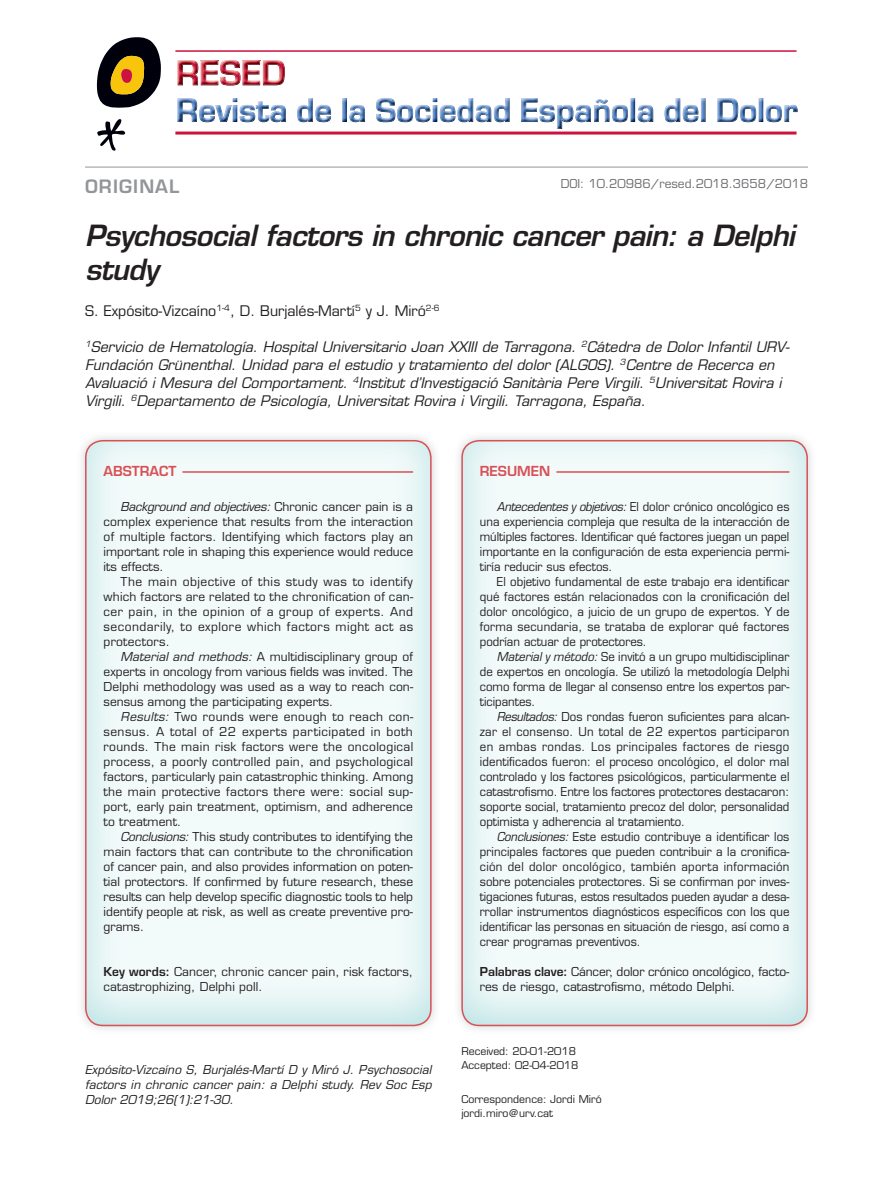
<style>
.page{position:relative;width:893px;height:1191px;background:#fff}
.page>*{position:absolute;margin:0;border:0;box-sizing:border-box;transform-origin:0 0}
.t1{font:italic 600 28.5px/34.2px "Eurostile LT Std";letter-spacing:-.02em;color:#231f20}
.t2{font:600 18px "Eurostile LT Std";letter-spacing:.06em;color:#939598}
.t3{font:italic 14.25px/18px "Eurostile LT Std";color:#231f20}
.t4{font:14.25px "Eurostile LT Std";color:#231f20}
.t5{font:600 13.5px "Eurostile LT Std";color:#d75157}
.t6{font:12px/15px "Eurostile LT Std";color:#231f20;text-align:justify;scale:.95 1}
.t7{font:12px/15px "Eurostile LT Std";color:#231f20;text-align:justify}
.t8{font:italic 12px/15px "Eurostile LT Std";letter-spacing:.01em;color:#231f20;text-align:justify}
.t9{font:12px "Eurostile LT Std";color:#6c6d70}
.t10{font:10.5px/13.5px "Eurostile LT Std";color:#231f20}
.s1{font-style:italic}
.s2{font-weight:600}
</style>
<div class="page">
<img style="left:86px;top:441px;width:345px;height:584px">
<hr style="left:182px;top:471px;width:231px;height:2px;background:#d75157">
<div style="left:85px;top:440px;width:347px;height:586px;border:2px solid #d75157;border-radius:17px"></div>
<img style="left:462px;top:441px;width:345px;height:584px">
<hr style="left:556px;top:471px;width:233px;height:2px;background:#d75157">
<div style="left:461px;top:440px;width:347px;height:586px;border:2px solid #d75157;border-radius:17px"></div>
<hr style="left:85px;top:167px;width:723px;height:1px;background:#939598">
<svg style="left:97px;top:37px;width:64px;height:71px"></svg>
<svg style="left:97px;top:119px;width:28px;height:32px"></svg>
<img style="left:178px;top:61px;width:20px;height:24px">
<img style="left:263px;top:61px;width:22px;height:24px">
<img style="left:243px;top:67px;width:17px;height:18px">
<svg style="left:201px;top:60px;width:79px;height:7px"></svg>
<img style="left:201px;top:61px;width:17px;height:24px">
<img style="left:220px;top:61px;width:21px;height:25px">
<img style="left:267px;top:64px;width:13px;height:17px">
<svg style="left:178px;top:60px;width:17px;height:13px"></svg>
<img style="left:199px;top:105px;width:16px;height:17px">
<img style="left:376px;top:98px;width:19px;height:24px">
<img style="left:717px;top:98px;width:46px;height:24px">
<img style="left:701px;top:98px;width:4px;height:24px">
<img style="left:664px;top:98px;width:16px;height:24px">
<img style="left:630px;top:98px;width:5px;height:7px">
<img style="left:521px;top:98px;width:17px;height:24px">
<img style="left:494px;top:98px;width:16px;height:24px">
<img style="left:457px;top:98px;width:16px;height:24px">
<svg style="left:432px;top:98px;width:5px;height:10px"></svg>
<img style="left:342px;top:98px;width:5px;height:24px">
<img style="left:297px;top:98px;width:16px;height:24px">
<svg style="left:233px;top:98px;width:4px;height:4px"></svg>
<img style="left:177px;top:98px;width:20px;height:24px">
<svg style="left:595px;top:99px;width:13px;height:5px"></svg>
<img style="left:256px;top:101px;width:13px;height:21px">
<img style="left:784px;top:105px;width:14px;height:17px">
<img style="left:557px;top:105px;width:16px;height:24px">
<img style="left:683px;top:105px;width:15px;height:17px">
<img style="left:539px;top:105px;width:16px;height:17px">
<img style="left:440px;top:105px;width:15px;height:17px">
<img style="left:315px;top:105px;width:16px;height:17px">
<img style="left:240px;top:105px;width:15px;height:17px">
<img style="left:766px;top:105px;width:16px;height:17px">
<img style="left:740px;top:105px;width:16px;height:17px">
<img style="left:612px;top:105px;width:41px;height:17px">
<img style="left:594px;top:105px;width:15px;height:17px">
<img style="left:575px;top:105px;width:16px;height:17px">
<img style="left:476px;top:105px;width:15px;height:17px">
<img style="left:415px;top:105px;width:16px;height:17px">
<img style="left:397px;top:105px;width:16px;height:17px">
<img style="left:349px;top:105px;width:16px;height:17px">
<img style="left:270px;top:105px;width:16px;height:17px">
<img style="left:433px;top:105px;width:4px;height:17px">
<img style="left:215px;top:105px;width:22px;height:17px">
<img style="left:722px;top:102px;width:12px;height:16px">
<svg style="left:182px;top:102px;width:11px;height:8px"></svg>
<svg style="left:687px;top:108px;width:8px;height:4px"></svg>
<svg style="left:444px;top:108px;width:8px;height:4px"></svg>
<svg style="left:203px;top:108px;width:8px;height:4px"></svg>
<svg style="left:561px;top:108px;width:8px;height:11px"></svg>
<svg style="left:770px;top:108px;width:8px;height:11px"></svg>
<svg style="left:744px;top:108px;width:8px;height:11px"></svg>
<svg style="left:668px;top:108px;width:8px;height:11px"></svg>
<svg style="left:616px;top:108px;width:8px;height:11px"></svg>
<svg style="left:498px;top:108px;width:8px;height:11px"></svg>
<svg style="left:461px;top:108px;width:8px;height:11px"></svg>
<svg style="left:399px;top:107px;width:10px;height:12px"></svg>
<svg style="left:301px;top:108px;width:8px;height:11px"></svg>
<svg style="left:319px;top:108px;width:8px;height:4px"></svg>
<svg style="left:642px;top:114px;width:7px;height:6px"></svg>
<svg style="left:579px;top:114px;width:8px;height:6px"></svg>
<svg style="left:480px;top:114px;width:7px;height:6px"></svg>
<svg style="left:353px;top:114px;width:8px;height:6px"></svg>
<svg style="left:274px;top:114px;width:8px;height:6px"></svg>
<hr style="left:175px;top:131px;width:621px;height:3px;background:#cd123d">
<hr style="left:175px;top:50px;width:621px;height:2px;background:#cd123d">
<h2 class="t2" style="left:85px;top:175px;width:96px">ORIGINAL</h2>
<p class="t9" style="left:561px;top:176px;width:249px">DOI: 10.20986/resed.2018.3658/2018</p>
<h1 class="t1" style="left:85px;top:218px;width:711px">Psychosocial factors in chronic cancer pain: a Delphi study</h1>
<p class="t4" style="left:85px;top:302px;width:356px">S. Expósito-Vizcaíno<sup>1-4</sup>, D. Burjalés-Martí<sup>5</sup> y J. Miró<sup>2-6</sup></p>
<p class="t3" style="left:85px;top:338px;width:706px"><sup>1</sup>Servicio de Hematología. Hospital Universitario Joan XXIII de Tarragona. <sup>2</sup>Cátedra de Dolor Infantil URV-Fundación Grünenthal. Unidad para el estudio y tratamiento del dolor (ALGOS). <sup>3</sup>Centre de Recerca en Avaluació i Mesura del Comportament. <sup>4</sup>Institut d’Investigació Sanitària Pere Virgili. <sup>5</sup>Universitat Rovira i Virgili. <sup>6</sup>Departamento de Psicología, Universitat Rovira i Virgili. Tarragona, España.</p>
<p class="t5" style="left:104px;top:463px;width:74px">ABSTRACT</p>
<p class="t7" style="left:104px;top:499px;width:311px;text-indent:17px"><span class="s1">Background and objectives:</span> Chronic cancer pain is a complex experience that results from the interaction of multiple factors. Identifying which factors play an important role in shaping this experience would reduce its effects.</p>
<p class="t7" style="left:104px;top:574px;width:311px;text-indent:17px">The main objective of this study was to identify which factors are related to the chronification of can&shy;cer pain, in the opinion of a group of experts. And secondarily, to explore which factors might act as protectors.</p>
<p class="t7" style="left:104px;top:649px;width:311px;text-indent:17px"><span class="s1">Material and methods:</span> A multidisciplinary group of experts in oncology from various fields was invited. The Delphi methodology was used as a way to reach con&shy;sensus among the participating experts.</p>
<p class="t7" style="left:104px;top:709px;width:311px;text-indent:17px"><span class="s1">Results:</span> Two rounds were enough to reach con&shy;sensus. A total of 22 experts participated in both rounds. The main risk factors were the oncological process, a poorly controlled pain, and psychological factors, particularly pain catastrophic thinking. Among the main protective factors there were: social sup&shy;port, early pain treatment, optimism, and adherence to treatment.</p>
<p class="t7" style="left:104px;top:829px;width:311px;text-indent:17px"><span class="s1">Conclusions:</span> This study contributes to identifying the main factors that can contribute to the chronification of cancer pain, and also provides information on poten&shy;tial protectors. If confirmed by future research, these results can help develop specific diagnostic tools to help identify people at risk, as well as create preventive pro&shy;grams.</p>
<p class="t7" style="left:104px;top:964px;width:311px"><span class="s2">Key words:</span> Cancer, chronic cancer pain, risk factors, catastrophizing, Delphi poll.</p>
<p class="t8" style="left:85px;top:1062px;width:348px">Expósito-Vizcaíno S, Burjalés-Martí D y Miró J. Psychosocial factors in chronic cancer pain: a Delphi study. Rev Soc Esp Dolor 2019;26(1):21-30.</p>
<p class="t5" style="left:480px;top:463px;width:72px">RESUMEN</p>
<p class="t6" style="left:480px;top:499px;width:327px;text-indent:17px"><span class="s1">Antecedentes y objetivos:</span> El dolor crónico oncológico es una experiencia compleja que resulta de la interacción de múltiples factores. Identificar qué factores juegan un papel importante en la configuración de esta experiencia permi&shy;tiría reducir sus efectos.</p>
<p class="t6" style="left:480px;top:574px;width:327px;text-indent:17px">El objetivo fundamental de este trabajo era identificar qué factores están relacionados con la cronificación del dolor oncológico, a juicio de un grupo de expertos. Y de forma secundaria, se trataba de explorar qué factores podrían actuar de protectores.</p>
<p class="t6" style="left:480px;top:649px;width:327px;text-indent:17px"><span class="s1">Material y método:</span> Se invitó a un grupo multidisciplinar de expertos en oncología. Se utilizó la metodología Delphi como forma de llegar al consenso entre los expertos par&shy;ticipantes.</p>
<p class="t6" style="left:480px;top:709px;width:327px;text-indent:17px"><span class="s1">Resultados:</span> Dos rondas fueron suficientes para alcan&shy;zar el consenso. Un total de 22 expertos participaron en ambas rondas. Los principales factores de riesgo identificados fueron: el proceso oncológico, el dolor mal controlado y los factores psicológicos, particularmente el catastrofismo. Entre los factores protectores destacaron: soporte social, tratamiento precoz del dolor, personalidad optimista y adherencia al tratamiento.</p>
<p class="t6" style="left:480px;top:829px;width:327px;text-indent:17px"><span class="s1">Conclusiones:</span> Este estudio contribuye a identificar los principales factores que pueden contribuir a la cronifica&shy;ción del dolor oncológico, también aporta información sobre potenciales protectores. Si se confirman por inves&shy;tigaciones futuras, estos resultados pueden ayudar a desa&shy;rrollar instrumentos diagnósticos específicos con los que identificar las personas en situación de riesgo, así como a crear programas preventivos.</p>
<p class="t7" style="left:480px;top:964px;width:311px"><span class="s2">Palabras clave:</span> Cáncer, dolor crónico oncológico, facto&shy;res de riesgo, catastrofismo, método Delphi.</p>
<p class="t10" style="left:461px;top:1044px;width:119px">Received: 20-01-2018<br>Accepted: 02-04-2018</p>
<p class="t10" style="left:461px;top:1092px;width:142px">Correspondence: Jordi Miró jordi.miro@urv.cat</p>
</div>
